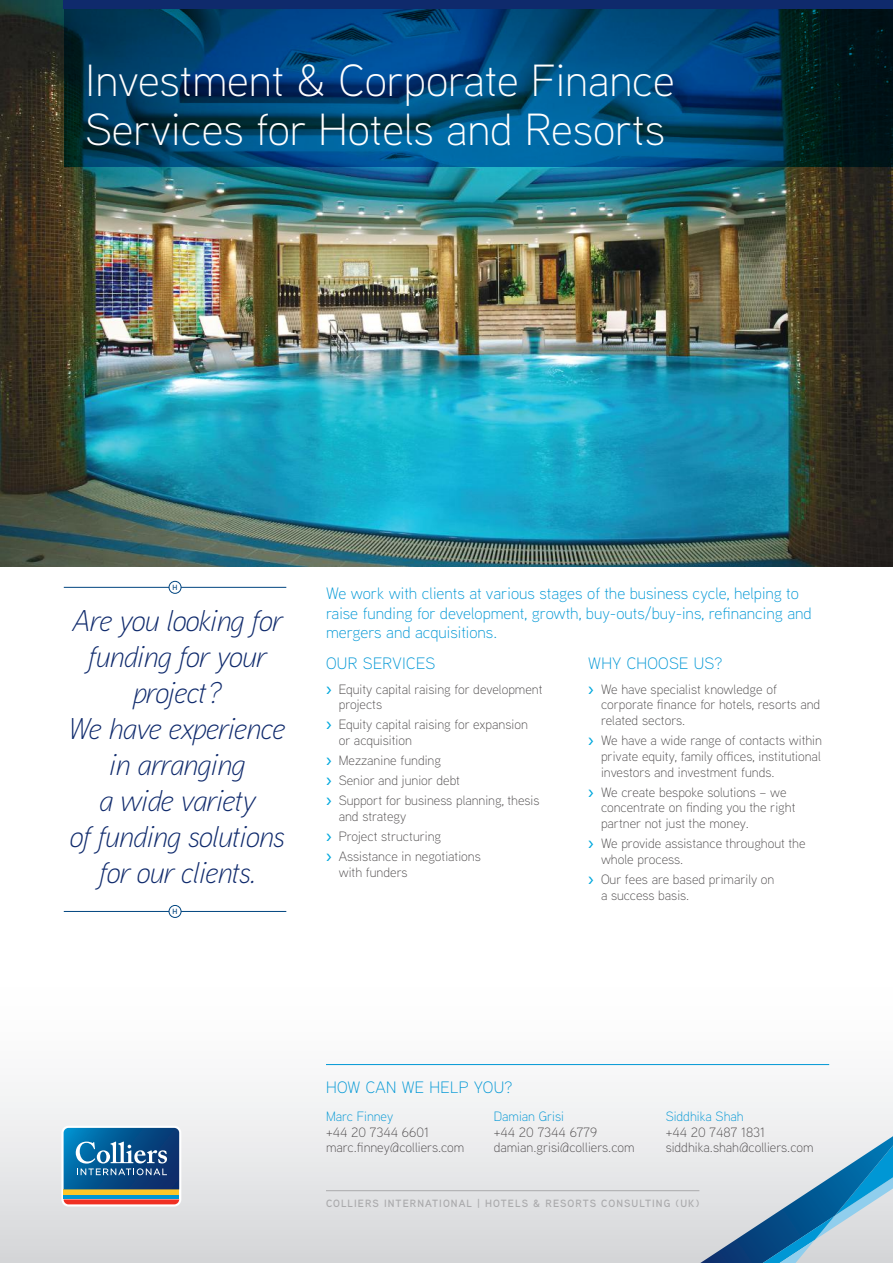
<style>
.page{position:relative;width:893px;height:1263px;background:#fff}
.page>*{position:absolute;margin:0;border:0;box-sizing:border-box;transform-origin:0 0}
.t1{font:300 45px/49.5px "Aaux Next";color:#fff}
.t2{font:italic 300 30px/36px "Aaux Next";letter-spacing:-.01em;color:#0f2a6c;text-align:center}
.t3{font:300 16.5px/19.8px "Aaux Next";color:#0097d5}
.t4{font:300 16.5px "Aaux Next";letter-spacing:.02em;color:#0097d5}
.t5{font:300 13.5px/15.8px "Aaux Next";color:#4e4b4c}
.t6{font:300 13.5px "Aaux Next";color:#0097d5}
.t7{font:600 10.5px "Aaux Next";letter-spacing:.1em;color:#aaaaac}
.t8{font:600 7.5px "Aaux Next";color:#004580}
.s1{font-weight:700;font-size:10.5px;color:#00a8dd}
</style>
<div class="page">
<div style="left:0;top:963px;width:893px;height:300px;background:linear-gradient(to bottom,#fff,#d8d9db)"></div>
<svg style="left:685px;top:1128px;width:208px;height:135px;background:#a6c1d3"></svg>
<svg style="left:61px;top:1126px;width:120px;height:80px;background:#4e7896"></svg>
<hr style="left:326px;top:1190px;width:373px;height:1px;background:#aaaaac">
<img style="left:0;top:0;width:893px;height:566px">
<svg style="left:64px;top:9px;width:829px;height:157px;background:#00406a"></svg>
<div style="left:64px;top:0;width:829px;height:9px;background:#0f2a6c"></div>
<hr style="left:326px;top:1064px;width:503px;height:1px;background:#0097d5">
<hr style="left:64px;top:587px;width:222px;height:1px;background:#004580">
<div style="left:169px;top:581px;width:12px;height:12px;background:#fff;border-radius:50%"></div>
<div style="left:169px;top:581px;width:12px;height:13px;border:1px solid #004580;border-radius:50%"></div>
<hr style="left:64px;top:911px;width:222px;height:1px;background:#004580">
<div style="left:169px;top:905px;width:12px;height:12px;background:#fff;border-radius:50%"></div>
<div style="left:169px;top:905px;width:12px;height:13px;border:1px solid #004580;border-radius:50%"></div>
<h1 class="t1" style="left:85px;top:53px;width:591px">Investment &amp; Corporate Finance<br>Services for Hotels and Resorts</h1>
<p class="t8" style="left:173px;top:582px;width:6px">H</p>
<h2 class="t2" style="left:69px;top:601px;width:217px">Are you looking for funding for your project?<br>We have experience in arranging<br>a wide variety<br>of funding solutions for our clients.</h2>
<p class="t8" style="left:173px;top:906px;width:6px">H</p>
<p class="t3" style="left:326px;top:582px;width:487px">We work with clients at various stages of the business cycle, helping to raise funding for development, growth, buy-outs/buy-ins, refinancing and mergers and acquisitions.</p>
<p class="t4" style="left:326px;top:652px;width:111px">OUR SERVICES</p>
<p class="t5" style="left:339px;top:680px;width:205px;text-indent:-13px"><span class="s1">&gt;</span> Equity capital raising for development projects</p>
<p class="t5" style="left:339px;top:716px;width:191px;text-indent:-13px"><span class="s1">&gt;</span> Equity capital raising for expansion or acquisition</p>
<p class="t5" style="left:326px;top:750px;width:215px;line-height:20px"><span class="s1">&gt;</span> Mezzanine funding<br><span class="s1">&gt;</span> Senior and junior debt<br><span class="s1">&gt;</span> Support for business planning, thesis</p>
<p class="t5" style="left:326px;top:805px;width:156px;line-height:20px;text-indent:13px">and strategy<br><span class="s1">&gt;</span> Project structuring<br><span class="s1">&gt;</span> Assistance in negotiations</p>
<p class="t5" style="left:339px;top:863px;width:70px">with funders</p>
<p class="t4" style="left:588px;top:652px;width:136px">WHY CHOOSE US?</p>
<p class="t5" style="left:601px;top:680px;width:221px;text-indent:-13px"><span class="s1">&gt;</span> We have specialist knowledge of corporate finance for hotels, resorts and related sectors.</p>
<p class="t5" style="left:601px;top:732px;width:223px;text-align:justify;text-indent:-13px"><span class="s1">&gt;</span> We have a wide range of contacts within private equity, family offices, institutional investors and investment funds.</p>
<p class="t5" style="left:601px;top:783px;width:196px;text-indent:-13px"><span class="s1">&gt;</span> We create bespoke solutions – we concentrate on finding you the right partner not just the money.</p>
<p class="t5" style="left:601px;top:835px;width:206px;text-indent:-13px"><span class="s1">&gt;</span> We provide assistance throughout the whole process.</p>
<p class="t5" style="left:601px;top:871px;width:175px;text-indent:-13px"><span class="s1">&gt;</span> Our fees are based primarily on a success basis.</p>
<p class="t4" style="left:326px;top:1077px;width:188px">HOW CAN WE HELP YOU?</p>
<p class="t6" style="left:326px;top:1107px;width:69px">Marc Finney</p>
<p class="t5" style="left:326px;top:1123px;width:140px">+44 20 7344 6601 marc.finney@colliers.com</p>
<p class="t6" style="left:494px;top:1107px;width:72px">Damian Grisi</p>
<p class="t5" style="left:494px;top:1123px;width:142px">+44 20 7344 6779 damian.grisi@colliers.com</p>
<p class="t6" style="left:666px;top:1107px;width:79px">Siddhika Shah</p>
<p class="t5" style="left:666px;top:1123px;width:149px">+44 20 7487 1831 siddhika.shah@colliers.com</p>
<p class="t7" style="left:326px;top:1195px;width:375px">COLLIERS INTERNATIONAL | HOTELS &amp; RESORTS CONSULTING (UK)</p>
</div>
